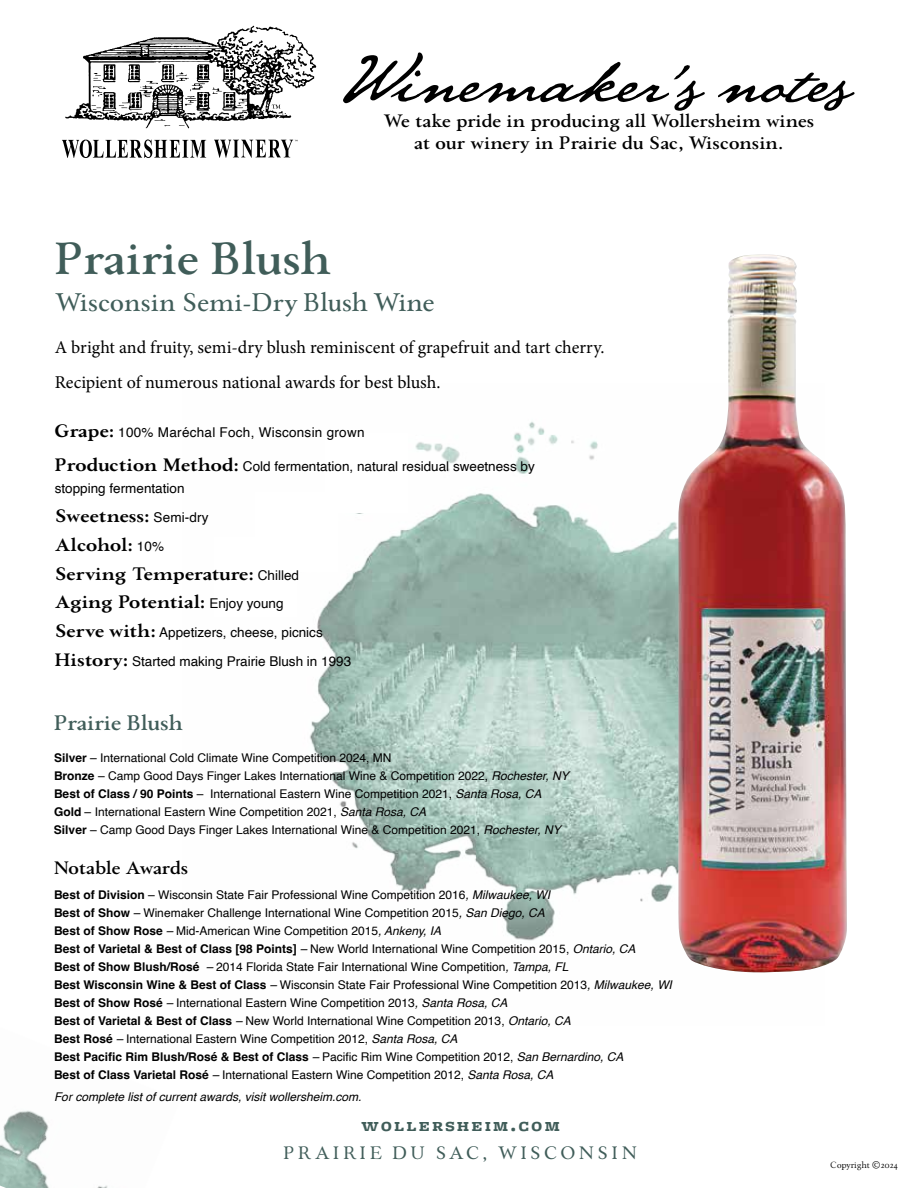
<style>
.page{position:relative;width:918px;height:1188px;background:#fff}
.page>*{position:absolute;margin:0;border:0;box-sizing:border-box;transform-origin:0 0}
.t1{font:67.2px "Beaurencourt FY";color:#000}
.t2{font:700 45px "Paciencia";letter-spacing:-.005em;color:#405d59}
.t3{font:500 25.5px "Paciencia";color:#405d59}
.t4{font:700 21px "Paciencia";letter-spacing:-.005em;color:#405d59}
.t5{font:19.2px "Freight Micro Bold SC";letter-spacing:.11em;color:#405d59}
.t6{font:18px/34.5px "Minion Pro";color:#000}
.t7{font:700 18px/21.6px "Paciencia";color:#000;text-align:center}
.t8{font:900 18px/28.8px "Paciencia";color:#000}
.t9{font:500 18px "Paciencia";letter-spacing:.18em;color:#405d59}
.t10{font:13.5px/22.5px "Helvetica";color:#000}
.t11{font:13.5px "Helvetica";letter-spacing:.02em;color:#000}
.t12{font:12px/18px "Helvetica";color:#000}
.t13{font:italic 12px "Helvetica";color:#000}
.t14{font:9px "Paciencia";letter-spacing:-.01em;color:#000}
.s1{font-family:"Paciencia";font-weight:900;font-size:18px}
.s2{font-family:"Helvetica";font-weight:400;font-size:13.5px}
.s3{font-weight:700}
.s4{font-style:italic}
</style>
<div class="page">
<img style="left:0;top:1110px;width:108px;height:78px">
<img style="left:310px;top:421px;width:463px;height:552px">
<svg style="left:65px;top:26px;width:251px;height:102px"></svg>
<svg style="left:62px;top:139px;width:144px;height:19px"></svg>
<svg style="left:214px;top:140px;width:84px;height:18px"></svg>
<div style="left:325px;top:433px;width:82px;height:80px;background:#fff"></div>
<div style="left:256px;top:492px;width:82px;height:80px;background:#fff"></div>
<img style="left:678px;top:254px;width:169px;height:718px">
<h1 class="t1" style="left:336px;top:39px;width:516px">Winemaker’s notes</h1>
<h3 class="t7" style="left:384px;top:110px;width:432px">We take pride in producing all Wollersheim wines at our winery in Prairie du Sac, Wisconsin.</h3>
<h2 class="t2" style="left:55px;top:232px;width:278px">Prairie Blush</h2>
<h3 class="t3" style="left:55px;top:288px;width:381px">Wisconsin Semi-Dry Blush Wine</h3>
<h3 class="t6" style="left:55px;top:330px;width:551px">A bright and fruity, semi-dry blush reminiscent of grapefruit and tart cherry.<br>Recipient of numerous national awards for best blush.</h3>
<p class="t11" style="left:55px;top:422px;width:311px"><span class="s1">Grape:</span> 100% Maréchal Foch, Wisconsin grown</p>
<p class="t10" style="left:55px;top:455px;width:482px"><span class="s1">Production Method:</span> Cold fermentation, natural residual sweetness by stopping fermentation</p>
<h3 class="t8" style="left:55px;top:501px;width:246px">Sweetness: <span class="s2">Semi-dry<br></span>Alcohol: <span class="s2">10%<br></span>Serving Temperature: <span class="s2">Chilled<br></span>Aging Potential: <span class="s2">Enjoy young</span></h3>
<p class="t10" style="left:55px;top:618px;width:298px;line-height:28.8px"><span class="s1">Serve with:</span> Appetizers, cheese, picnics<br><span class="s1">History:</span> Started making Prairie Blush in 1993</p>
<h3 class="t4" style="left:54px;top:711px;width:131px">Prairie Blush</h3>
<p class="t12" style="left:54px;top:749px;width:516px"><span class="s3">Silver</span> – International Cold Climate Wine Competition 2024, MN<br><span class="s3">Bronze</span> – Camp Good Days Finger Lakes International Wine &amp; Competition 2022, <span class="s4">Rochester, NY </span><span class="s3">Best of Class / 90 Points</span> – International Eastern Wine Competition 2021, <span class="s4">Santa Rosa, CA </span><span class="s3">Gold</span> – International Eastern Wine Competition 2021, <span class="s4">Santa Rosa, CA<br></span><span class="s3">Silver</span> – Camp Good Days Finger Lakes International Wine &amp; Competition 2021, <span class="s4">Rochester, NY</span></p>
<h3 class="t7" style="left:54px;top:857px;width:136px">Notable Awards</h3>
<p class="t12" style="left:54px;top:886px;width:620px"><span class="s3">Best of Division</span> – Wisconsin State Fair Professional Wine Competition 2016<span class="s4">, Milwaukee, WI<br></span><span class="s3">Best of Show</span> <span class="s4">–</span> Winemaker Challenge International Wine Competition 2015<span class="s4">, San Diego, CA<br></span><span class="s3">Best of Show Rose</span> <span class="s4">–</span> Mid-American Wine Competition 2015<span class="s4">, Ankeny, IA<br></span><span class="s3">Best of Varietal &amp; Best of Class [98 Points]</span> <span class="s4">–</span> New World International Wine Competition 2015, <span class="s4">Ontario, CA<br></span><span class="s3">Best of Show Blush/Rosé</span> <span class="s4">–</span> 2014 Florida State Fair International Wine Competition<span class="s4">, Tampa, FL<br></span><span class="s3">Best Wisconsin Wine &amp; Best of Class</span> <span class="s4">–</span> Wisconsin State Fair Professional Wine Competition 2013<span class="s4">, Milwaukee, WI </span><span class="s3">Best of Show Rosé</span> <span class="s4">–</span> International Eastern Wine Competition 2013<span class="s4">, Santa Rosa, CA<br></span><span class="s3">Best of Varietal &amp; Best of Class</span> <span class="s4">–</span> New World International Wine Competition 2013, <span class="s4">Ontario, CA<br></span><span class="s3">Best Rosé</span> <span class="s4">–</span> International Eastern Wine Competition 2012, <span class="s4">Santa Rosa, CA<br></span><span class="s3">Best Pacific Rim Blush/Rosé &amp; Best of Class</span> <span class="s4">–</span> Pacific Rim Wine Competition 2012, <span class="s4">San Bernardino, CA<br></span><span class="s3">Best of Class Varietal Rosé</span> <span class="s4">–</span> International Eastern Wine Competition 2012, <span class="s4">Santa Rosa, CA</span></p>
<p class="t13" style="left:54px;top:1088px;width:309px">For complete list of current awards, visit wollersheim.com.</p>
<h3 class="t5" style="left:362px;top:1114px;width:200px">wollersheim.com</h3>
<h3 class="t9" style="left:284px;top:1142px;width:355px">PRAIRIE DU SAC, WISCONSIN</h3>
<p class="t14" style="left:831px;top:1159px;width:69px">Copyright ©2024</p>
</div>
